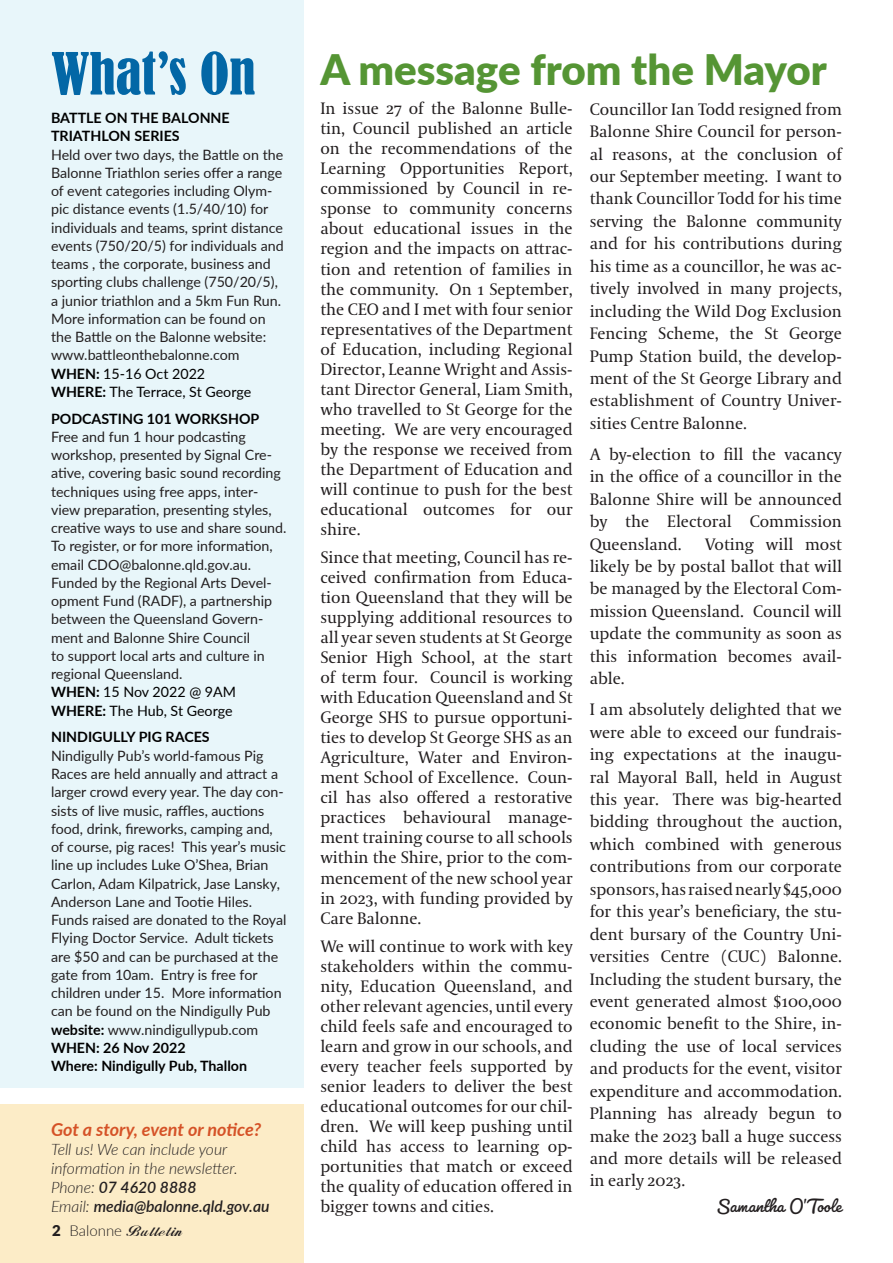
<style>
.page{position:relative;width:893px;height:1263px;background:#fff}
.page>*{position:absolute;margin:0;border:0;box-sizing:border-box;transform-origin:0 0}
.t1{font:900 42px "Lato";color:#559534}
.t2{font:21px "Pacifico";color:#231f20}
.t3{font:italic 700 18px "Lato";letter-spacing:-.005em;color:#d55227}
.t4{font:16.5px/20px "Coranto 2";color:#231f20;text-align:justify}
.t5{font:italic 300 15.75px/18.9px "Lato";color:#231f20}
.t6{font:15px "Alison";color:#231f20}
.t7{font:14.25px/18.3px "Lato";color:#231f20}
.t8{font:700 14.25px/18.3px "Lato";color:#000}
.s1{font-family:"Bernard";font-weight:400;font-stretch:condensed;font-size:54px;color:#0367a6}
.s2{font-weight:700;color:#000}
.s3{color:#000}
.s4{font-weight:600}
.s5{font-family:"Lato";font-weight:900}
.s6{font-family:"Lato";font-weight:300}
</style>
<div class="page">
<div style="left:0;top:0;width:304px;height:1088px;background:#e8f6fa"></div>
<div style="left:0;top:1105px;width:303px;height:158px;background:#fcecc7"></div>
<h1 class="t1" style="left:51px;top:38px;width:777px"><span class="s1">What’s On</span> A message from the Mayor</h1>
<p class="t8" style="left:51px;top:108px;width:180px">BATTLE ON THE BALONNE<br>TRIATHLON SERIES</p>
<p class="t7" style="left:51px;top:145px;width:234px">Held over two days, the Battle on the Balonne Triathlon series offer a range of event categories including Olym&shy;pic distance events (1.5/40/10) for individuals and teams, sprint distance events (750/20/5) for individuals and teams , the corporate, business and sporting clubs challenge (750/20/5), a junior triathlon and a 5km Fun Run.<br>More information can be found on the Battle on the Balonne website: www.battleonthebalonne.com <span class="s2">WHEN:</span> <span class="s3">15-16 Oct 2022<br></span><span class="s2">WHERE:</span> <span class="s3">The Terrace, St George</span></p>
<p class="t8" style="left:51px;top:409px;width:210px">PODCASTING 101 WORKSHOP</p>
<p class="t7" style="left:51px;top:427px;width:237px">Free and fun 1 hour podcasting workshop, presented by Signal Cre&shy;ative, covering basic sound recording techniques using free apps, inter&shy;view preparation, presenting styles, creative ways to use and share sound.<br>To register, or for more information, email CDO@balonne.qld.gov.au.<br>Funded by the Regional Arts Devel&shy;opment Fund (RADF), a partnership between the Queensland Govern&shy;ment and Balonne Shire Council<br>to support local arts and culture in regional Queensland.<br><span class="s2">WHEN:</span> <span class="s3">15 Nov 2022 @ 9AM<br></span><span class="s2">WHERE:</span> <span class="s3">The Hub, St George</span></p>
<p class="t8" style="left:51px;top:727px;width:160px">NINDIGULLY PIG RACES</p>
<p class="t7" style="left:51px;top:746px;width:237px">Nindigully Pub’s world-famous Pig Races are held annually and attract a larger crowd every year. The day con&shy;sists of live music, raffles, auctions food, drink, fireworks, camping and, of course, pig races! This year’s music line up includes Luke O’Shea, Brian Carlon, Adam Kilpatrick, Jase Lansky, Anderson Lane and Tootie Hiles.<br>Funds raised are donated to the Royal Flying Doctor Service. Adult tickets are $50 and can be purchased at the gate from 10am. Entry is free for children under 15. More information can be found on the Nindigully Pub <span class="s2">website:</span> www.nindigullypub.com <span class="s2">WHEN: 26 Nov 2022<br>Where: Nindigully Pub, Thallon</span></p>
<p class="t3" style="left:51px;top:1116px;width:212px">Got a story, event or notice?</p>
<p class="t5" style="left:51px;top:1139px;width:220px">Tell us! We can include your information in the newsletter.<br>Phone: <span class="s4">07 4620 8888<br></span>Email: <span class="s4">media@balonne.qld.gov.au</span></p>
<p class="t6" style="left:52px;top:1224px;width:132px"><span class="s5">2</span> <span class="s6">Balonne</span> Bulletin</p>
<p class="t4" style="left:320px;top:99px;width:254px">In issue 27 of the Balonne Bulle&shy;tin, Council published an article on the recommendations of the Learning Opportunities Report, commissioned by Council in re&shy;sponse to community concerns about educational issues in the region and the impacts on attrac&shy;tion and retention of families in the community. On 1 September, the CEO and I met with four senior representatives of the Department of Education, including Regional Director, Leanne Wright and Assis&shy;tant Director General, Liam Smith, who travelled to St George for the meeting. We are very encouraged by the response we received from the Department of Education and will continue to push for the best educational outcomes for our shire.</p>
<p class="t4" style="left:320px;top:548px;width:254px">Since that meeting, Council has re&shy;ceived confirmation from Educa&shy;tion Queensland that they will be supplying additional resources to all year seven students at St George Senior High School, at the start of term four. Council is working with Education Queensland and St George SHS to pursue opportuni&shy;ties to develop St George SHS as an Agriculture, Water and Environ&shy;ment School of Excellence. Coun&shy;cil has also offered a restorative practices behavioural manage&shy;ment training course to all schools within the Shire, prior to the com&shy;mencement of the new school year in 2023, with funding provided by Care Balonne.</p>
<p class="t4" style="left:320px;top:937px;width:254px">We will continue to work with key stakeholders within the commu&shy;nity, Education Queensland, and other relevant agencies, until every child feels safe and encouraged to learn and grow in our schools, and every teacher feels supported by senior leaders to deliver the best educational outcomes for our chil&shy;dren. We will keep pushing until child has access to learning op&shy;portunities that match or exceed the quality of education offered in bigger towns and cities.</p>
<p class="t4" style="left:590px;top:98px;width:254px;line-height:22.5px">Councillor Ian Todd resigned from Balonne Shire Council for person&shy;al reasons, at the conclusion of our September meeting. I want to thank Councillor Todd for his time serving the Balonne community and for his contributions during his time as a councillor, he was ac&shy;tively involved in many projects, including the Wild Dog Exclusion Fencing Scheme, the St George Pump Station build, the develop&shy;ment of the St George Library and establishment of Country Univer&shy;sities Centre Balonne.</p>
<p class="t4" style="left:590px;top:444px;width:254px;line-height:22.5px">A by-election to fill the vacancy in the office of a councillor in the Balonne Shire will be announced by the Electoral Commission Queensland.</p>
<p class="t4" style="left:590px;top:533px;width:254px;line-height:22.5px;text-indent:115px">Voting will most likely be by postal ballot that will be managed by the Electoral Com&shy;mission Queensland. Council will update the community as soon as this information becomes avail&shy;able.</p>
<p class="t4" style="left:590px;top:699px;width:254px;line-height:22.5px">I am absolutely delighted that we were able to exceed our fundrais&shy;ing expectations at the inaugu&shy;ral Mayoral Ball, held in August this year. There was big-hearted bidding throughout the auction, which combined with generous contributions from our corporate sponsors, has raised nearly $45,000 for this year’s beneficiary, the stu&shy;dent bursary of the Country Uni&shy;versities Centre (CUC) Balonne.<br>Including the student bursary, the event generated almost $100,000 economic benefit to the Shire, in&shy;cluding the use of local services and products for the event, visitor expenditure and accommodation.<br>Planning has already begun to make the 2023 ball a huge success and more details will be released in early 2023.</p>
<p class="t2" style="left:717px;top:1192px;width:127px">Samantha O’Toole</p>
</div>
